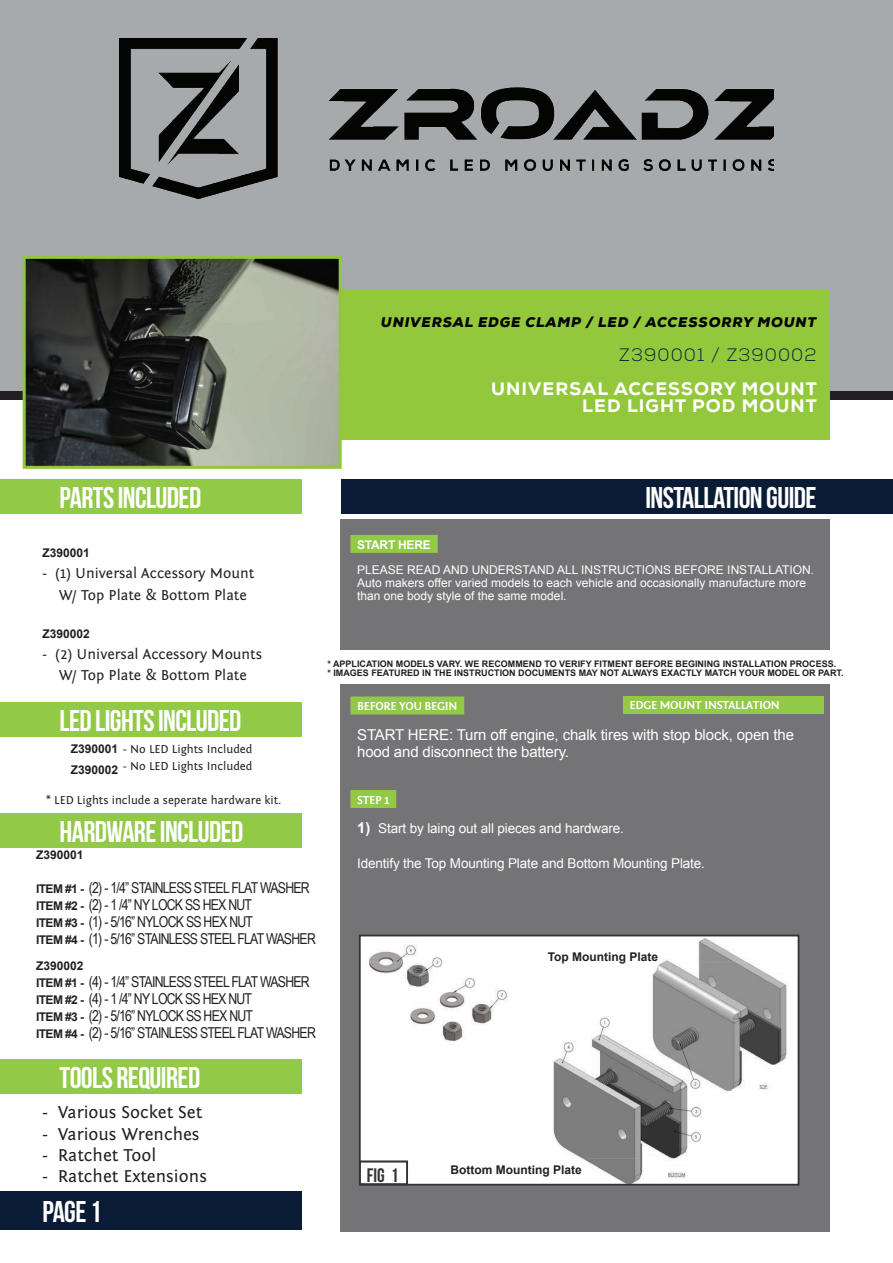
<style>
.page{position:relative;width:893px;height:1263px;background:#fff}
.page>*{position:absolute;margin:0;border:0;box-sizing:border-box;transform-origin:0 0}
.t1{font:30px "Bebas Neue";letter-spacing:-.02em;color:#fff}
.t2{font:19.5px "Bebas Neue";color:#323332}
.t3{font:18px "Fontin Sans";color:#231f20}
.t4{font:800 18px/17px "Nexa";letter-spacing:.06em;color:#fff;text-align:right}
.t5{font:300 18px "Nexa";letter-spacing:.06em;color:#0a2238}
.t6{font:15px/17px "Arial Narrow";letter-spacing:-.05em;color:#231f20}
.t7{font:15px/21.3px "Fontin Sans";color:#231f20;text-align:center}
.t8{font:15px/17px "Arial";letter-spacing:-.01em;color:#fff}
.t9{font:italic 900 13.95px "Nexa";letter-spacing:.06em;color:#040503}
.t10{font:13.5px "Arial";letter-spacing:-.01em;color:#fff}
.t11{font:12px/12.8px "Arial";color:#fff}
.t12{font:12px "Fontin Sans";color:#231f20}
.t13{font:700 12px "Arial";color:#231f20}
.t14{font:700 12px "Fontin Sans";letter-spacing:-.02em;color:#fff}
.t15{font:700 12px "Arial";letter-spacing:-.02em;color:#fff}
.t16{font:700 9px/9.3px "Arial";color:#231f20}
.s1{font-family:"Arial";font-weight:700}
.s2{font-family:"Arial";font-weight:700;font-size:12px}
.s3{font-weight:700;font-size:15px}
</style>
<div class="page">
<div style="left:340px;top:685px;width:489px;height:547px;background:#747375"></div>
<div style="left:0;top:0;width:893px;height:391px;background:#a7aaac"></div>
<div style="left:0;top:391px;width:893px;height:9px;background:#231f20"></div>
<img style="left:362px;top:938px;width:434px;height:244px">
<div style="left:359px;top:935px;width:440px;height:250px;border:2px solid #323332"></div>
<div style="left:359px;top:1161px;width:49px;height:24px;background:#fff"></div>
<div style="left:359px;top:1160px;width:49px;height:25px;border:2px solid #323332"></div>
<div style="left:0;top:1191px;width:301px;height:39px;background:#091b35"></div>
<div style="left:340px;top:519px;width:489px;height:130px;background:#747375"></div>
<div style="left:350px;top:535px;width:88px;height:18px;background:#92c947"></div>
<div style="left:350px;top:696px;width:114px;height:18px;background:#92c947"></div>
<div style="left:350px;top:790px;width:46px;height:18px;background:#92c947"></div>
<div style="left:623px;top:696px;width:200px;height:18px;background:#92c947"></div>
<div style="left:0;top:1060px;width:302px;height:34px;background:#92c947"></div>
<div style="left:0;top:480px;width:302px;height:34px;background:#92c947"></div>
<div style="left:0;top:814px;width:302px;height:34px;background:#92c947"></div>
<div style="left:0;top:702px;width:302px;height:34px;background:#92c947"></div>
<div style="left:340px;top:289px;width:489px;height:151px;background:#94c83c"></div>
<div style="left:341px;top:480px;width:552px;height:34px;background:#091b35"></div>
<img style="left:27px;top:260px;width:311px;height:205px">
<div style="left:23px;top:256px;width:319px;height:213px;border:3px solid #93c640"></div>
<img style="left:119px;top:38px;width:655px;height:161px">
<p class="t9" style="left:381px;top:314px;width:437px">UNIVERSAL EDGE CLAMP / LED / ACCESSORRY MOUNT</p>
<p class="t5" style="left:619px;top:345px;width:199px">Z390001 / Z390002</p>
<p class="t4" style="left:491px;top:381px;width:327px">UNIVERSAL ACCESSORY MOUNT<br>LED LIGHT POD MOUNT</p>
<h1 class="t1" style="left:60px;top:481px;width:143px">PARTS INCLUDED</h1>
<h1 class="t1" style="left:645px;top:481px;width:173px">INSTALLATION GUIDE</h1>
<p class="t13" style="left:43px;top:545px;width:49px">Z390001</p>
<p class="t7" style="left:43px;top:563px;width:213px">- (1) Universal Accessory Mount<br>W/ Top Plate &amp; Bottom Plate</p>
<p class="t13" style="left:43px;top:626px;width:49px">Z390002</p>
<p class="t7" style="left:43px;top:644px;width:221px">- (2) Universal Accessory Mounts<br>W/ Top Plate &amp; Bottom Plate</p>
<h1 class="t1" style="left:60px;top:704px;width:183px">LED LIGHTS INCLUDED</h1>
<p class="t12" style="left:71px;top:742px;width:183px"><span class="s1">Z390001</span> - No LED Lights Included</p>
<p class="t12" style="left:123px;top:759px;width:131px">- No LED Lights Included</p>
<p class="t13" style="left:71px;top:762px;width:49px">Z390002</p>
<p class="t12" style="left:46px;top:793px;width:237px">* LED Lights include a seperate hardware kit.</p>
<h1 class="t1" style="left:60px;top:815px;width:185px">HARDWARE INCLUDED</h1>
<p class="t13" style="left:36px;top:847px;width:49px">Z390001</p>
<p class="t6" style="left:36px;top:879px;width:281px"><span class="s2">ITEM #1 -</span> (2) - 1/4” STAINLESS STEEL FLAT WASHER <span class="s2">ITEM #2 -</span> (2) - 1 /4” NY LOCK SS HEX NUT<br><span class="s2">ITEM #3 -</span> (1) - 5/16” NYLOCK SS HEX NUT<br><span class="s2">ITEM #4 -</span> (1) - 5/16” STAINLESS STEEL FLAT WASHER</p>
<p class="t13" style="left:36px;top:957px;width:49px">Z390002</p>
<p class="t6" style="left:36px;top:972px;width:281px"><span class="s2">ITEM #1 -</span> (4) - 1/4” STAINLESS STEEL FLAT WASHER <span class="s2">ITEM #2 -</span> (4) - 1 /4” NY LOCK SS HEX NUT<br><span class="s2">ITEM #3 -</span> (2) - 5/16” NYLOCK SS HEX NUT<br><span class="s2">ITEM #4 -</span> (2) - 5/16” STAINLESS STEEL FLAT WASHER</p>
<h1 class="t1" style="left:60px;top:1061px;width:142px">TOOLS REQUIRED</h1>
<p class="t3" style="left:43px;top:1102px;width:161px">- Various Socket Set</p>
<p class="t3" style="left:43px;top:1124px;width:159px">- Various Wrenches</p>
<p class="t3" style="left:43px;top:1145px;width:115px">- Ratchet Tool</p>
<p class="t3" style="left:43px;top:1166px;width:166px">- Ratchet Extensions</p>
<h1 class="t1" style="left:42px;top:1195px;width:61px">PAGE 1</h1>
<p class="t15" style="left:357px;top:536px;width:75px">START HERE</p>
<p class="t11" style="left:357px;top:564px;width:458px">PLEASE READ AND UNDERSTAND ALL INSTRUCTIONS BEFORE INSTALLATION.<br>Auto makers offer varied models to each vehicle and occasionally manufacture more than one body style of the same model.</p>
<p class="t16" style="left:327px;top:659px;width:518px">* APPLICATION MODELS VARY. WE RECOMMEND TO VERIFY FITMENT BEFORE BEGINING INSTALLATION PROCESS.<br>* IMAGES FEATURED IN THE INSTRUCTION DOCUMENTS MAY NOT ALWAYS EXACTLY MATCH YOUR MODEL OR PART.</p>
<p class="t14" style="left:630px;top:699px;width:152px">EDGE MOUNT INSTALLATION</p>
<p class="t14" style="left:357px;top:700px;width:102px">BEFORE YOU BEGIN</p>
<p class="t8" style="left:357px;top:726px;width:438px">START HERE: Turn off engine, chalk tires with stop block, open the hood and disconnect the battery.</p>
<p class="t14" style="left:357px;top:793px;width:34px">STEP 1</p>
<p class="t10" style="left:357px;top:820px;width:268px"><span class="s3">1)</span> Start by laing out all pieces and hardware.</p>
<p class="t10" style="left:357px;top:854px;width:349px">Identify the Top Mounting Plate and Bottom Mounting Plate.</p>
<p class="t13" style="left:548px;top:949px;width:112px">Top Mounting Plate</p>
<h2 class="t2" style="left:367px;top:1165px;width:33px">FIG 1</h2>
<p class="t13" style="left:451px;top:1161px;width:133px">Bottom Mounting Plate</p>
</div>
